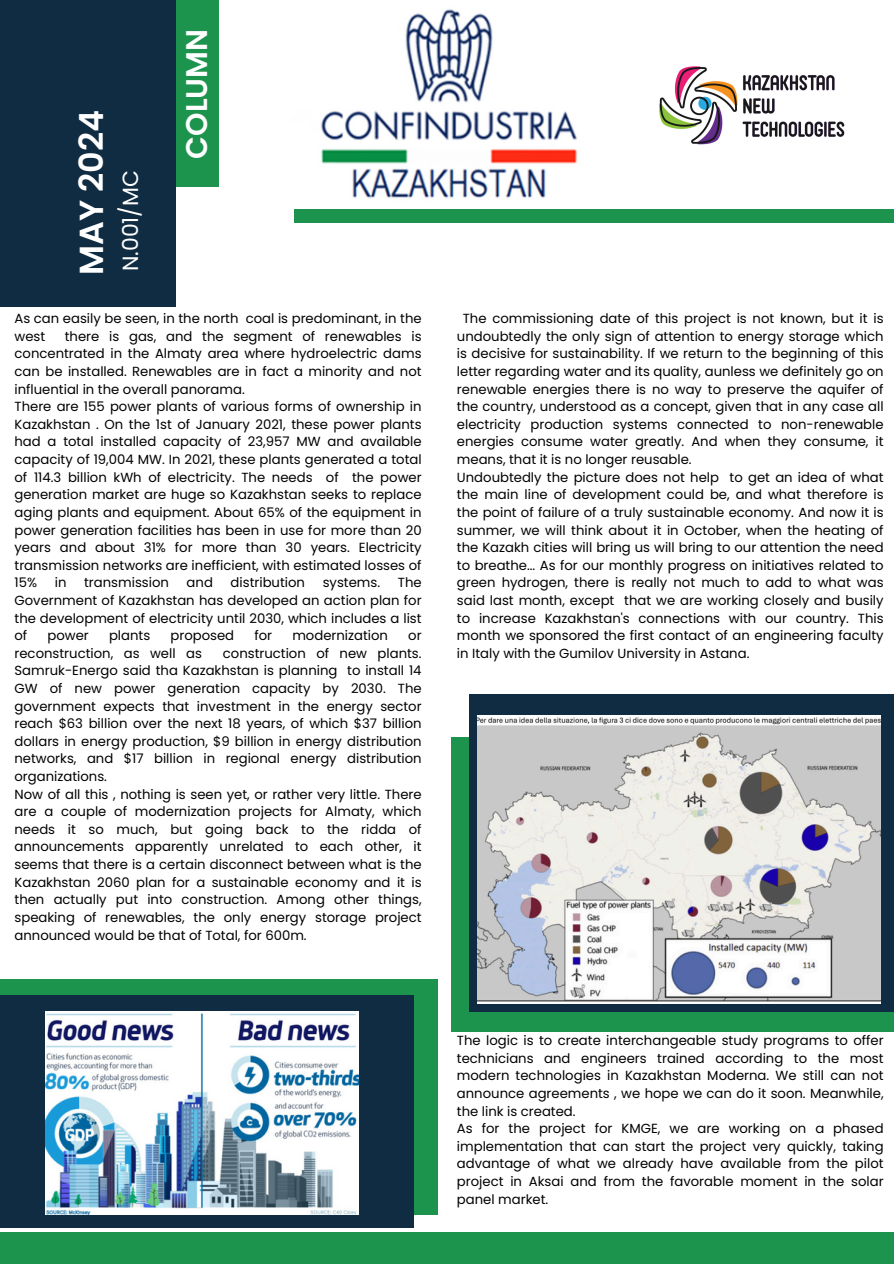
<style>
.page{position:relative;width:894px;height:1264px;background:#fff}
.page>*{position:absolute;margin:0;border:0;box-sizing:border-box;transform-origin:0 0}
.t1{font:600 33.3px "Poppins";color:#fff}
.t2{font:600 29.85px "Poppins";color:#fff}
.t3{font:21.9px "Poppins";color:#fff}
.t4{font:13.2px/17.5px "Poppins";color:#000;text-align:justify}
</style>
<div class="page">
<img style="left:294px;top:9px;width:315px;height:214px">
<div style="left:294px;top:208px;width:599px;height:14px;background:#1d944d"></div>
<div style="left:0;top:1231px;width:893px;height:32px;background:#1d944d"></div>
<div style="left:0;top:0;width:176px;height:307px;background:#102c43"></div>
<div style="left:176px;top:0;width:42px;height:187px;background:#1d944d"></div>
<img style="left:659px;top:66px;width:186px;height:79px">
<div style="left:450px;top:737px;width:442px;height:294px;background:#1d944d"></div>
<div style="left:468px;top:694px;width:425px;height:317px;background:#102c43"></div>
<img style="left:477px;top:715px;width:403px;height:288px">
<div style="left:0;top:979px;width:438px;height:235px;background:#1d944d"></div>
<div style="left:0;top:994px;width:413px;height:233px;background:#102c43"></div>
<img style="left:45px;top:1011px;width:313px;height:203px">
<p class="t1" style="left:68px;top:275px;width:166px;rotate:-90deg">MAY 2024</p>
<p class="t3" style="left:115px;top:271px;width:102px;rotate:-90deg">N.001/MC</p>
<p class="t2" style="left:176px;top:158px;width:131px;rotate:-90deg">COLUMN</p>
<p class="t4" style="left:15px;top:310px;width:408px">As can easily be seen, in the north coal is predominant, in the west</p>
<p class="t4" style="left:15px;top:327px;width:408px;text-indent:50px">there is gas, and the segment of renewables is concentrated in the Almaty area where hydroelectric dams can be installed. Renewables are in fact a minority and not influential in the overall panorama.</p>
<p class="t4" style="left:15px;top:398px;width:408px">There are 155 power plants of various forms of ownership in Kazakhstan . On the 1st of January 2021, these power plants had a total installed capacity of 23,957 MW and available capacity of 19,004 MW. In 2021, these plants generated a total of 114.3 billion kWh of electricity. The needs of the power generation market are huge so Kazakhstan seeks to replace aging plants and equipment. About 65% of the equipment in power generation facilities has been in use for more than 20 years and about 31% for more than 30 years. Electricity transmission networks are inefficient, with estimated losses of 15%</p>
<p class="t4" style="left:55px;top:574px;width:13px">in</p>
<p class="t4" style="left:84px;top:574px;width:86px">transmission</p>
<p class="t4" style="left:186px;top:574px;width:28px">and</p>
<p class="t4" style="left:230px;top:574px;width:76px">distribution</p>
<p class="t4" style="left:322px;top:574px;width:59px">systems.</p>
<p class="t4" style="left:15px;top:574px;width:408px;text-indent:383px">The Government of Kazakhstan has developed an action plan for the development of electricity until 2030, which includes a list of</p>
<p class="t4" style="left:47px;top:626px;width:43px">power</p>
<p class="t4" style="left:109px;top:626px;width:43px">plants</p>
<p class="t4" style="left:170px;top:626px;width:65px">proposed</p>
<p class="t4" style="left:254px;top:626px;width:19px">for</p>
<p class="t4" style="left:292px;top:626px;width:97px">modernization</p>
<p class="t4" style="left:408px;top:626px;width:15px">or</p>
<p class="t4" style="left:15px;top:644px;width:189px">reconstruction, as well as</p>
<p class="t4" style="left:15px;top:644px;width:408px;text-indent:208px">construction of new plants.<br>Samruk-Energo said tha Kazakhstan is planning to install 14<br>GW of new power generation capacity by 2030. The government expects that investment in the energy sector reach $63 billion over the next 18 years, of which $37 billion dollars in energy production, $9 billion in energy distribution networks, and $17 billion in regional energy distribution organizations.</p>
<p class="t4" style="left:15px;top:785px;width:408px">Now of all this , nothing is seen yet, or rather very little. There are a couple of modernization projects for Almaty, which needs it so much, but going back to the ridda of announcements apparently unrelated to each other, it seems that there is a certain disconnect between what is the Kazakhstan 2060 plan for a sustainable economy and it is then actually put into construction. Among other things, speaking of renewables, the only energy storage project announced would be that of Total, for 600m.</p>
<h2 class="t4" style="left:457px;top:310px;width:428px;text-indent:6px">The commissioning date of this project is not known, but it is undoubtedly the only sign of attention to energy storage which is decisive for sustainability. If we return to the beginning of this letter regarding water and its quality, aunless we definitely go on renewable energies there is no way to preserve the aquifer of the country, understood as a concept, given that in any case all electricity production systems connected to non-renewable energies consume water greatly. And when they consume, it means, that it is no longer reusable.</h2>
<p class="t4" style="left:457px;top:468px;width:428px">Undoubtedly the picture does not help to get an idea of what the main line of development could be, and what therefore is the point of failure of a truly sustainable economy. And now it is summer, we will think about it in October, when the heating of the Kazakh cities will bring us will bring to our attention the need to breathe... As for our monthly progress on initiatives related to green hydrogen, there is really not much to add to what was said last month, except that we are working closely and busily to increase Kazakhstan's connections with our country. This month we sponsored the first contact of an engineering faculty in Italy with the Gumilov University in Astana.</p>
<p class="t4" style="left:457px;top:1031px;width:428px">The logic is to create interchangeable study programs to offer technicians and engineers trained according to the most modern technologies in Kazakhstan Moderna. We still can not announce agreements , we hope we can do it soon. Meanwhile, the link is created.</p>
<p class="t4" style="left:457px;top:1119px;width:428px">As for the project for KMGE, we are working on a phased implementation that can start the project very quickly, taking advantage of what we already have available from the pilot project in Aksai and from the favorable moment in the solar panel market.</p>
</div>
